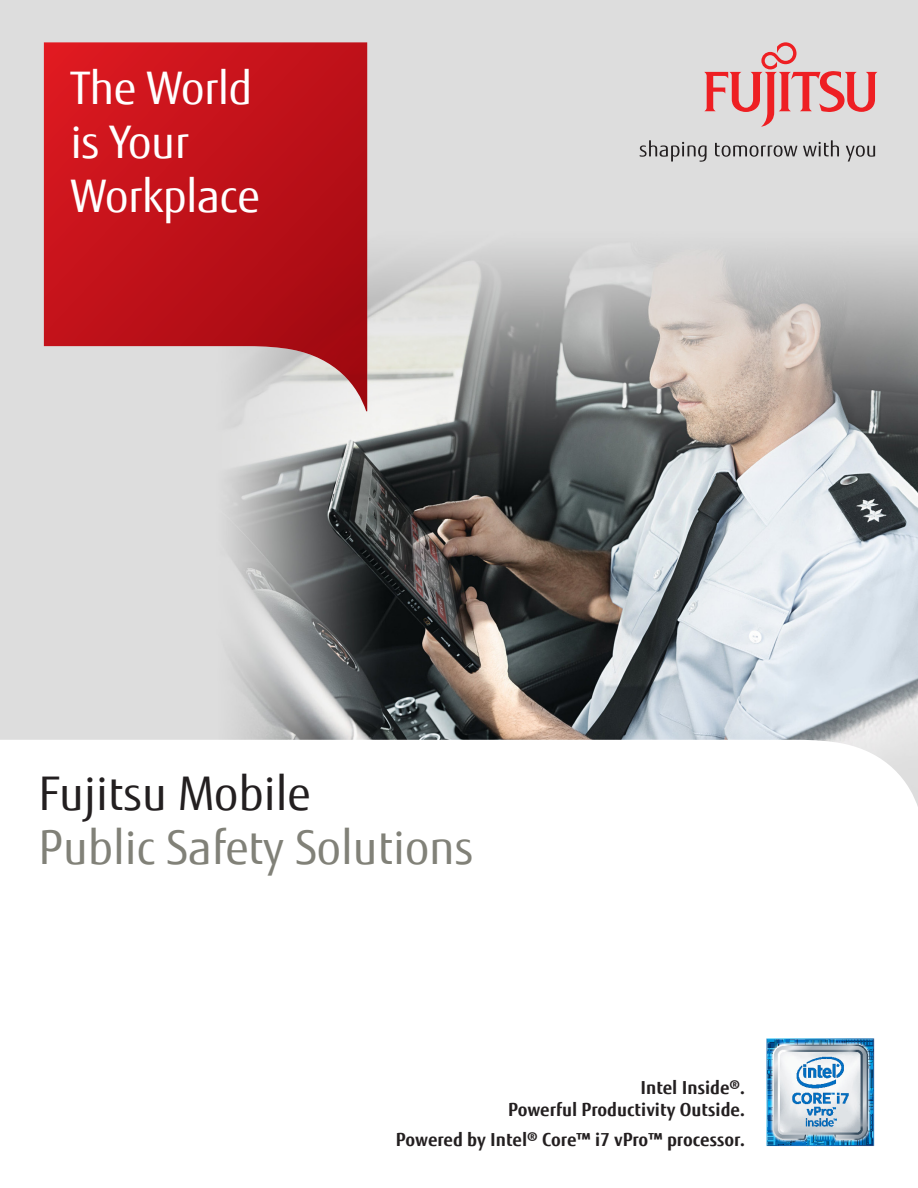
<style>
.page{position:relative;width:918px;height:1188px;background:#fff}
.page>*{position:absolute;margin:0;border:0;box-sizing:border-box;transform-origin:0 0}
.t1{font:46.5px "Fujitsu Sans";color:#818178}
.t2{font:46.5px "Fujitsu Sans";color:#231f20}
.t3{font:45px/54px "Fujitsu Sans";letter-spacing:-.01em;color:#fff}
.t4{font:700 18px/21.6px "Fujitsu Sans";color:#231f20;text-align:right}
</style>
<div class="page">
<img style="left:0;top:0;width:918px;height:740px">
<svg style="left:810px;top:740px;width:108px;height:66px"></svg>
<svg style="left:44px;top:42px;width:323px;height:369px;background:#c43238"></svg>
<svg style="left:704px;top:42px;width:174px;height:85px;background:#e0b2b3"></svg>
<svg style="left:640px;top:140px;width:67px;height:22px"></svg>
<svg style="left:715px;top:140px;width:160px;height:22px;background:#bbbabb"></svg>
<svg style="left:766px;top:1038px;width:108px;height:108px"></svg>
<img style="left:767px;top:1039px;width:106px;height:106px">
<h2 class="t3" style="left:70px;top:62px;width:191px">The World is Your<br>Workplace</h2>
<h1 class="t2" style="left:39px;top:766px;width:274px">Fujitsu Mobile</h1>
<h1 class="t1" style="left:39px;top:820px;width:436px">Public Safety Solutions</h1>
<p class="t4" style="left:508px;top:1077px;width:238px">Intel Inside®.<br>Powerful Productivity Outside.</p>
<p class="t4" style="left:396px;top:1129px;width:350px">Powered by Intel® Core™ i7 vPro™ processor.</p>
</div>
